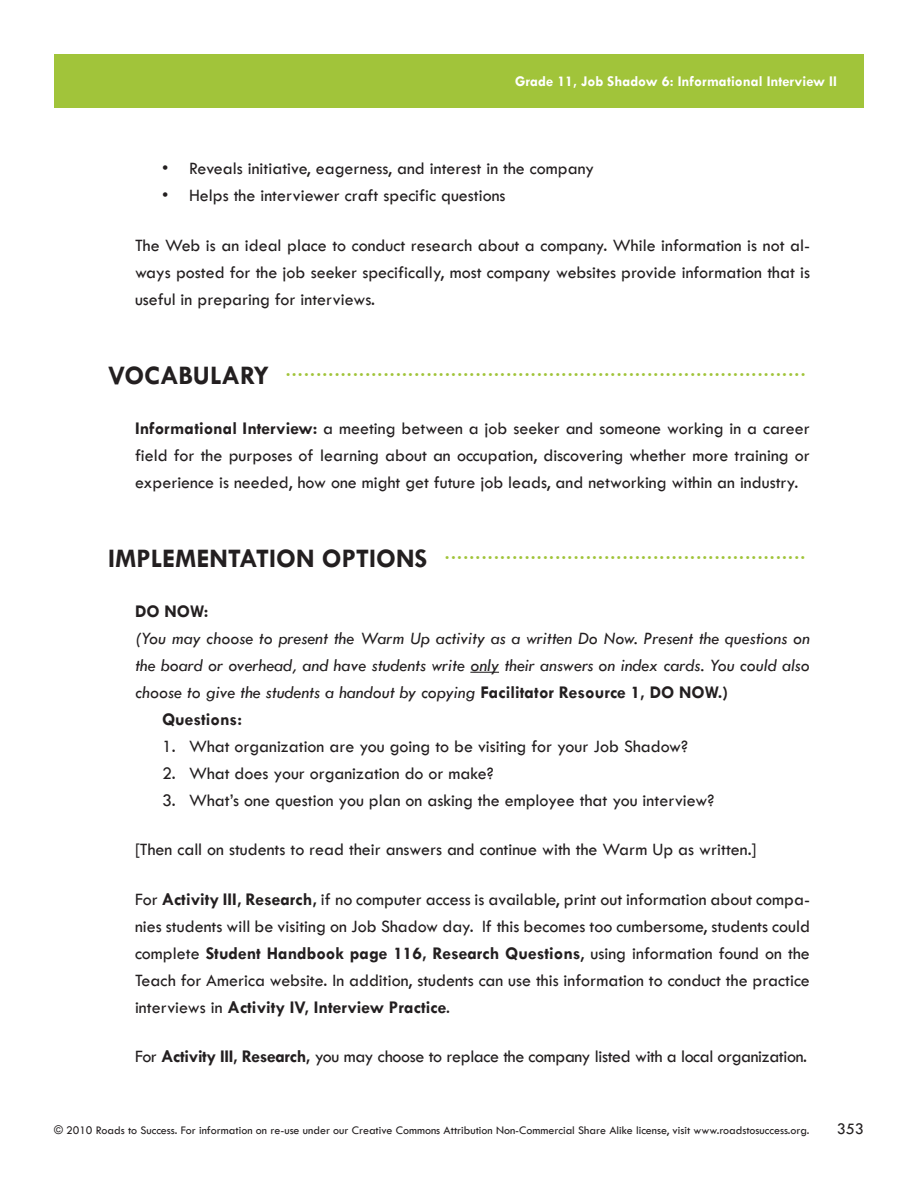
<style>
.page{position:relative;width:918px;height:1188px;background:#fff}
.page>*{position:absolute;margin:0;border:0;box-sizing:border-box;transform-origin:0 0}
.LO_Head1{font:700 18.75px "Tw Cen";color:#a1c43a}
.LO_Text{font:18px/27px "Tw Cen";color:#231f20;text-align:justify}
.LO_TextFirst{font:18px/27px "Tw Cen";color:#231f20;text-align:justify}
.LO_TextFirst-2{font:italic 18px/27px "Tw Cen";color:#231f20;text-align:justify}
.LO_NumberList{font:18px "Tw Cen";color:#231f20}
.LO_Bullet{font:18px "Tw Cen";color:#231f20}
.LO_Text-2{font:18px "Tw Cen";letter-spacing:-.02em;color:#231f20}
.LO_NumberListHead{font:700 18px "Tw Cen";color:#231f20}
.LO_TextFirst-3{font:700 18px "Tw Cen";color:#231f20}
.t1{font:16.5px "Tw Cen";color:#231f20}
.t2{font:700 15px "Tw Cen";color:#fff}
.t3{font:12px "Tw Cen";color:#231f20}
.s1{font-size:27px;color:#231f20}
.s2{font-weight:700}
.s3{font-weight:700;font-style:normal}
</style>
<div class="page">
<svg style="left:470px;top:672px;width:29px;height:1px"></svg>
<div style="left:54px;top:54px;width:810px;height:54px;background:#a1c43a"></div>
<p class="t2" style="left:515px;top:72px;width:323px">Grade 11, Job Shadow 6: Informational Interview II</p>
<p class="LO_Bullet" style="left:162px;top:158px;width:434px">• Reveals initiative, eagerness, and interest in the company</p>
<p class="LO_Bullet" style="left:162px;top:185px;width:345px">• Helps the interviewer craft specific questions</p>
<p class="LO_Text" style="left:135px;top:232px;width:677px">The Web is an ideal place to conduct research about a company. While information is not al&shy;ways posted for the job seeker specifically, most company websites provide information that is useful in preparing for interviews.</p>
<p class="LO_Head1" style="left:108px;top:359px;width:699px"><span class="s1">VOCABULARY</span> .....................................................................................</p>
<p class="LO_TextFirst" style="left:135px;top:415px;width:676px"><span class="s2">Informational Interview:</span> a meeting between a job seeker and someone working in a career field for the purposes of learning about an occupation, discovering whether more training or experience is needed, how one might get future job leads, and networking within an industry.</p>
<p class="LO_Head1" style="left:108px;top:542px;width:699px"><span class="s1">IMPLEMENTATION OPTIONS</span> ...........................................................</p>
<p class="LO_TextFirst-3" style="left:135px;top:600px;width:75px">DO NOW:</p>
<p class="LO_TextFirst-2" style="left:135px;top:625px;width:676px">(You may choose to present the Warm Up activity as a written Do Now. Present the questions on the board or overhead, and have students write only their answers on index cards. You could also choose to give the students a handout by copying <span class="s3">Facilitator Resource 1, DO NOW.)</span></p>
<p class="LO_NumberListHead" style="left:162px;top:708px;width:82px">Questions:</p>
<p class="LO_NumberList" style="left:162px;top:735px;width:528px">1. What organization are you going to be visiting for your Job Shadow?</p>
<p class="LO_NumberList" style="left:162px;top:762px;width:333px">2. What does your organization do or make?</p>
<p class="LO_NumberList" style="left:162px;top:789px;width:554px">3. What’s one question you plan on asking the employee that you interview?</p>
<p class="LO_Text" style="left:135px;top:836px;width:623px">[Then call on students to read their answers and continue with the Warm Up as written.]</p>
<p class="LO_Text" style="left:135px;top:886px;width:676px">For <span class="s2">Activity III, Research,</span> if no computer access is available, print out information about compa&shy;nies students will be visiting on Job Shadow day. If this becomes too cumbersome, students could complete <span class="s2">Student Handbook page 116, Research Questions</span>, using information found on the Teach for America website. In addition, students can use this information to conduct the practice interviews in <span class="s2">Activity IV, Interview Practice</span>.</p>
<p class="LO_Text-2" style="left:135px;top:1046px;width:674px">For <span class="s2">Activity III, Research,</span> you may choose to replace the company listed with a local organization.</p>
<p class="t3" style="left:54px;top:1123px;width:757px">© 2010 Roads to Success. For information on re-use under our Creative Commons Attribution Non-Commercial Share Alike license, visit www.roadstosuccess.org.</p>
<p class="t1" style="left:837px;top:1119px;width:29px">353</p>
</div>
